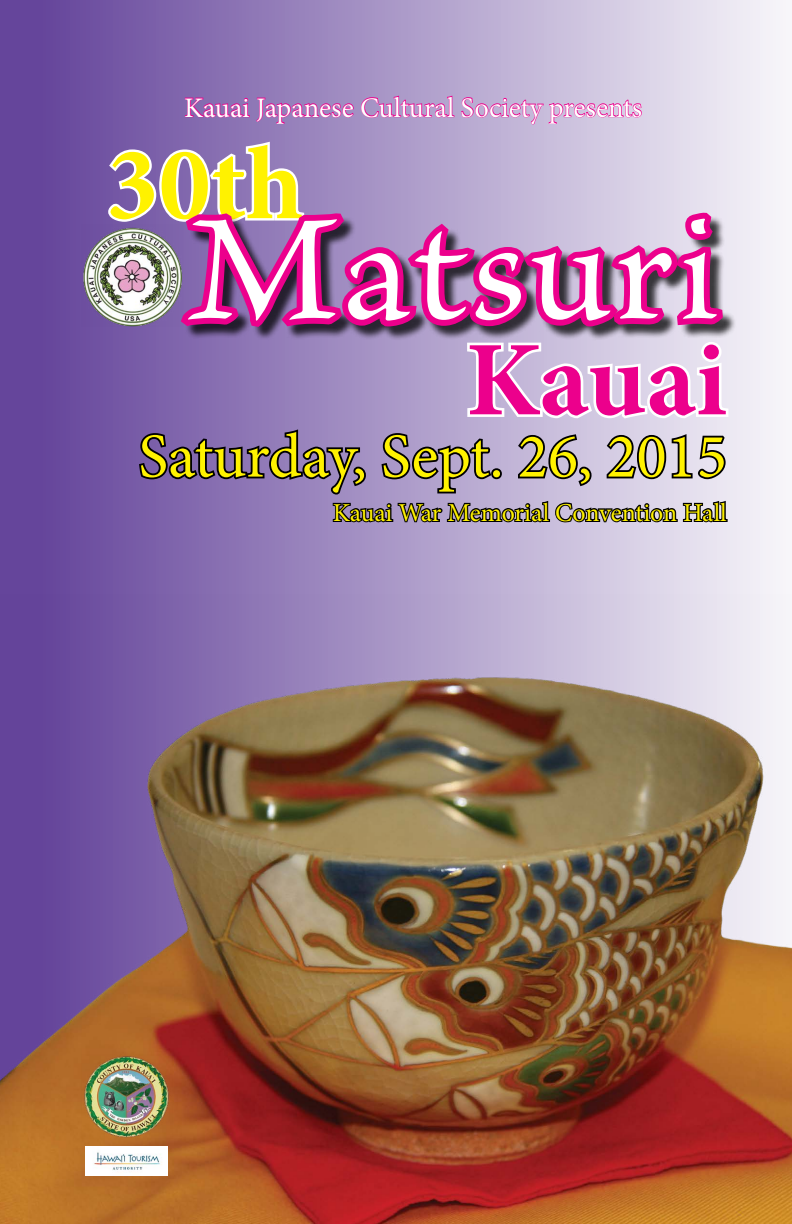
<style>
.page{position:relative;width:792px;height:1224px;background:#fff}
.page>*{position:absolute;margin:0;border:0;box-sizing:border-box;transform-origin:0 0}
.t1{font:158.4px "Brioso Pro";letter-spacing:.025em;color:#fff}
.t2{font:700 106.2px "Minion Pro";letter-spacing:-.01em;color:#ec008c}
.t3{font:700 104.4px "Minion Pro";color:#fff200}
.t4{font:62.6px "Minion Pro";color:#fff200}
.t5{font:28.4px "Minion Pro";color:#fff}
.t6{font:25.8px "Minion Pro";letter-spacing:-.01em;color:#fff200}
</style>
<div class="page">
<div style="left:0;top:0;width:792px;height:1224px;background:linear-gradient(to right,#5e3c96,#f7f6fa)"></div>
<img style="left:0;top:595px;width:792px;height:629px">
<img style="left:81px;top:224px;width:25px;height:103px">
<svg style="left:184px;top:97px;width:170px;height:28px;background:#a65dad"></svg>
<svg style="left:360px;top:95px;width:95px;height:23px;background:#be6fb7"></svg>
<svg style="left:461px;top:97px;width:181px;height:28px;background:#d092c9"></svg>
<svg style="left:106px;top:139px;width:628px;height:552px;background:#ab8ab8"></svg>
<img style="left:81px;top:1054px;width:91px;height:85px">
<img style="left:86px;top:1146px;width:82px;height:30px">
<p class="t5" style="left:184px;top:88px;width:459px">Kauai Japanese Cultural Society presents</p>
<h3 class="t3" style="left:106px;top:111px;width:199px">30th</h3>
<h1 class="t1" style="left:187px;top:184px;width:532px">Matsuri</h1>
<h2 class="t2" style="left:466px;top:306px;width:263px">Kauai</h2>
<h3 class="t4" style="left:138px;top:415px;width:590px">Saturday, Sept. 26, 2015</h3>
<p class="t6" style="left:333px;top:495px;width:395px">Kauai War Memorial Convention Hall</p>
</div>
